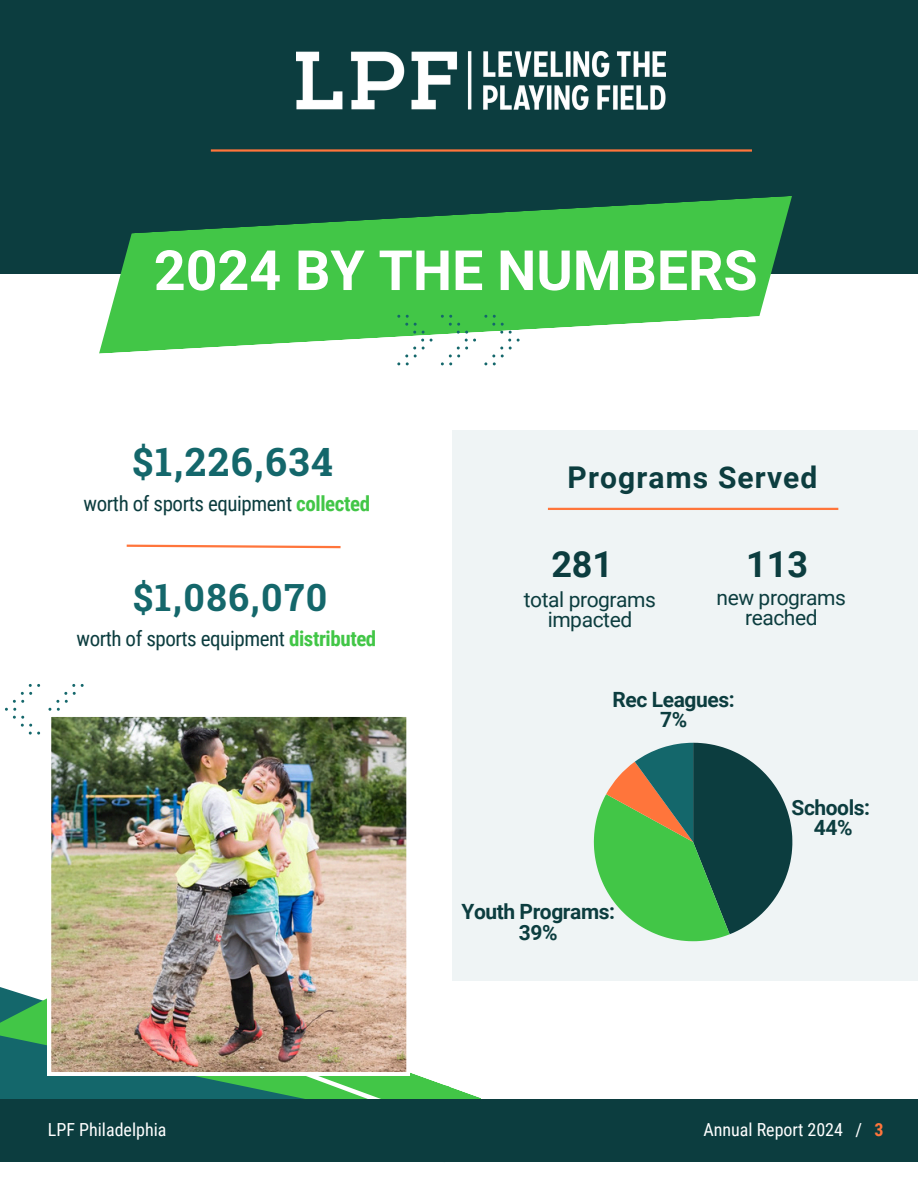
<style>
.page{position:relative;width:918px;height:1188px;background:#fff}
.page>*{position:absolute;margin:0;border:0;box-sizing:border-box;transform-origin:0 0}
.t1{font:700 55.5px "Roboto";color:#fff}
.t2{font:700 39px "Roboto Slab";letter-spacing:.04em;color:#14676b}
.t3{font:700 37.5px "Roboto Slab";letter-spacing:.04em;color:#14676b}
.t4{font:700 36px "Roboto";color:#0c3d3f}
.t5{font:700 30px "Roboto";letter-spacing:.04em;color:#0c3d3f}
.t6{font:21px "Roboto Condensed";letter-spacing:-.02em;color:#0c3d3f}
.t7{font:700 21px/20.2px "Roboto";letter-spacing:-.02em;color:#0c3d3f;text-align:center}
.t8{font:21px/20.2px "Roboto";letter-spacing:-.02em;color:#0c3d3f;text-align:center}
.t9{font:18px "Roboto Condensed";color:#fff}
.t10{font:700 18px "Roboto Condensed";color:#ff753b}
.s1{font-weight:700;color:#42c647}
</style>
<div class="page">
<div style="left:0;top:0;width:918px;height:274px;background:#0c3d3f"></div>
<img style="left:297px;top:51px;width:369px;height:59px">
<hr style="left:211px;top:149px;width:541px;height:3px;background:#ff753b">
<svg style="left:99px;top:196px;width:693px;height:158px;fill:#42c647"></svg>
<svg style="left:0;top:987px;width:208px;height:113px;background:#277c6c"></svg>
<svg style="left:5px;top:684px;width:35px;height:51px"></svg>
<svg style="left:48px;top:684px;width:36px;height:27px"></svg>
<div style="left:452px;top:430px;width:466px;height:551px;background:#eff4f5"></div>
<svg style="left:208px;top:1072px;width:273px;height:28px"></svg>
<div style="left:0;top:1100px;width:918px;height:62px;background:#0c3d3f"></div>
<svg style="left:594px;top:743px;width:198px;height:198px"></svg>
<svg style="left:484px;top:355px;width:20px;height:10px"></svg>
<svg style="left:484px;top:315px;width:36px;height:34px"></svg>
<svg style="left:441px;top:355px;width:19px;height:10px"></svg>
<svg style="left:441px;top:315px;width:35px;height:34px"></svg>
<svg style="left:397px;top:355px;width:20px;height:10px"></svg>
<svg style="left:397px;top:315px;width:36px;height:34px"></svg>
<hr style="left:548px;top:508px;width:290px;height:2px;background:#ff753b">
<img style="left:48px;top:716px;width:362px;height:359px">
<svg style="left:126px;top:544px;width:215px;height:5px"></svg>
<p class="t1" style="left:154px;top:239px;width:605px">2024 BY THE NUMBERS</p>
<h4 class="t2" style="left:133px;top:435px;width:202px">$1,226,634</h4>
<h2 class="t6" style="left:84px;top:491px;width:288px">worth of sports equipment <span class="s1">collected</span></h2>
<h5 class="t3" style="left:133px;top:572px;width:195px">$1,086,070</h5>
<p class="t6" style="left:76px;top:627px;width:301px">worth of sports equipment <span class="s1">distributed</span></p>
<h2 class="t5" style="left:568px;top:460px;width:252px">Programs Served</h2>
<h4 class="t4" style="left:551px;top:544px;width:63px">281</h4>
<h5 class="t8" style="left:524px;top:590px;width:134px">total programs impacted</h5>
<h4 class="t4" style="left:746px;top:544px;width:63px">113</h4>
<p class="t8" style="left:717px;top:588px;width:131px">new programs reached</p>
<h2 class="t7" style="left:613px;top:690px;width:124px">Rec Leagues:<br>7%</h2>
<p class="t7" style="left:461px;top:902px;width:155px">Youth Programs:<br>39%</p>
<h5 class="t7" style="left:792px;top:797px;width:80px">Schools:<br>44%</h5>
<h3 class="t9" style="left:48px;top:1120px;width:120px">LPF Philadelphia</h3>
<h1 class="t9" style="left:703px;top:1120px;width:160px">Annual Report 2024 /</h1>
<p class="t10" style="left:875px;top:1120px;width:11px">3</p>
</div>
